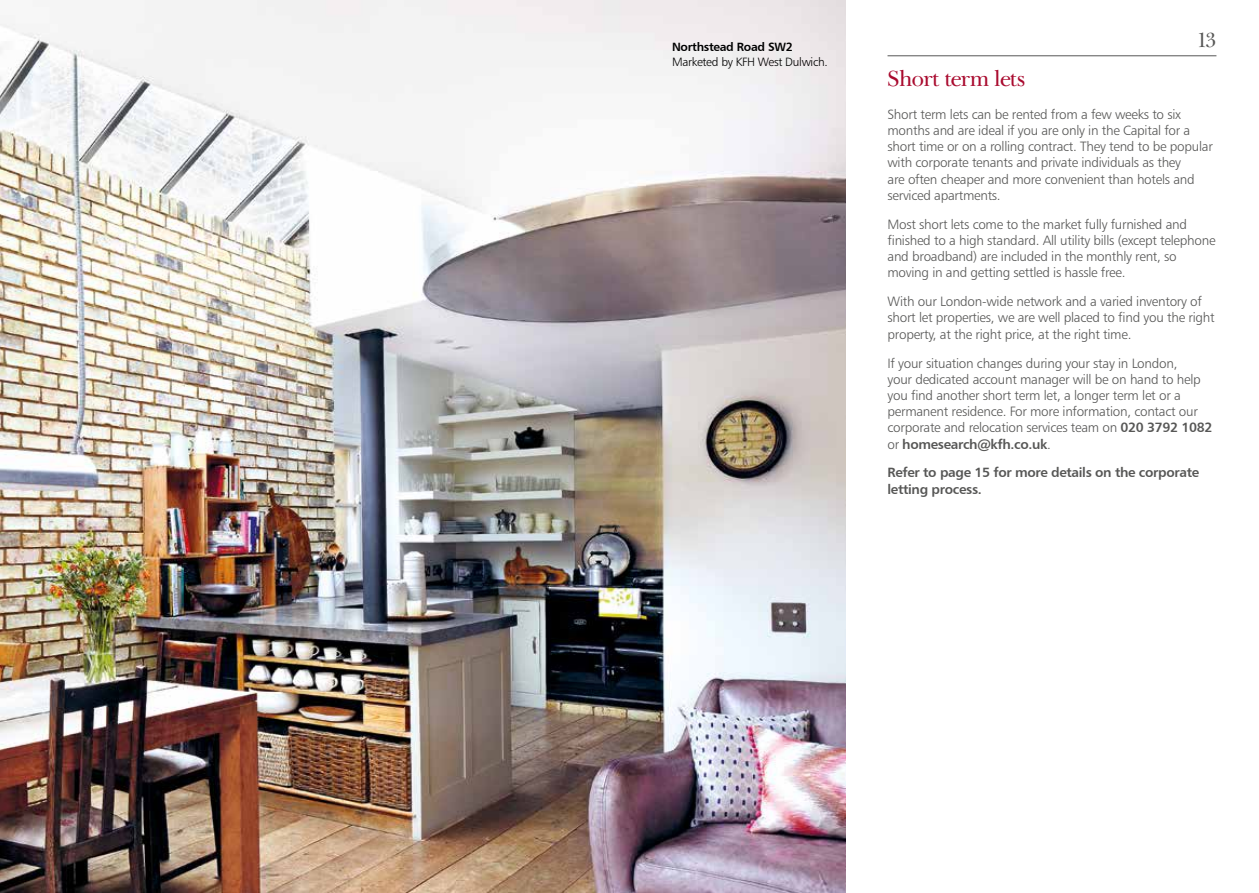
<style>
.page{position:relative;width:1259px;height:893px;background:#fff}
.page>*{position:absolute;margin:0;border:0;box-sizing:border-box;transform-origin:0 0}
.t1{font:22.5px "WHS1 Baskerville";letter-spacing:-.025em;color:#a90a2e}
.t2{font:21px "WHS1 Baskerville";color:#575756}
.t3{font:13.5px/16.2px "Humanist 777 BT Light B";letter-spacing:-.02em;color:#575756}
.t4{font:13.5px/28.8px "Humanist 777 BT Bold B";letter-spacing:-.025em;color:#575756}
.t5{font:12px "Humanist 777 BT Light B";letter-spacing:-.025em;color:#000}
.t6{font:12px "Humanist 777 BT Bold B";letter-spacing:-.025em;color:#000}
.s1{font-family:"Humanist 777 BT Bold B"}
.s2{font-family:"Humanist 777 BT Light B"}
</style>
<div class="page">
<hr style="left:887px;top:55px;width:329px;height:1px;background:#575756">
<img style="left:0;top:0;width:845px;height:893px">
<p class="t6" style="left:672px;top:39px;width:122px">Northstead Road SW2</p>
<h2 class="t2" style="left:1196px;top:27px;width:21px">13</h2>
<p class="t5" style="left:672px;top:54px;width:157px">Marketed by KFH West Dulwich.</p>
<h1 class="t1" style="left:887px;top:64px;width:139px">Short term lets</h1>
<p class="t3" style="left:887px;top:106px;width:327px">Short term lets can be rented from a few weeks to six months and are ideal if you are only in the Capital for a short time or on a rolling contract. They tend to be popular with corporate tenants and private individuals as they<br>are often cheaper and more convenient than hotels and serviced apartments.</p>
<p class="t3" style="left:887px;top:216px;width:329px">Most short lets come to the market fully furnished and finished to a high standard. All utility bills (except telephone and broadband) are included in the monthly rent, so moving in and getting settled is hassle free.</p>
<p class="t3" style="left:887px;top:293px;width:328px">With our London-wide network and a varied inventory of short let properties, we are well placed to find you the right property, at the right price, at the right time.</p>
<p class="t3" style="left:887px;top:355px;width:326px">If your situation changes during your stay in London,<br>your dedicated account manager will be on hand to help you find another short term let, a longer term let or a permanent residence. For more information, contact our corporate and relocation services team on <span class="s1">020 3792 1082</span></p>
<p class="t4" style="left:887px;top:429px;width:313px"><span class="s2">or</span> homesearch@kfh.co.uk<span class="s2">.<br></span>Refer to page 15 for more details on the corporate</p>
<p class="t4" style="left:887px;top:474px;width:96px">letting process.</p>
</div>
